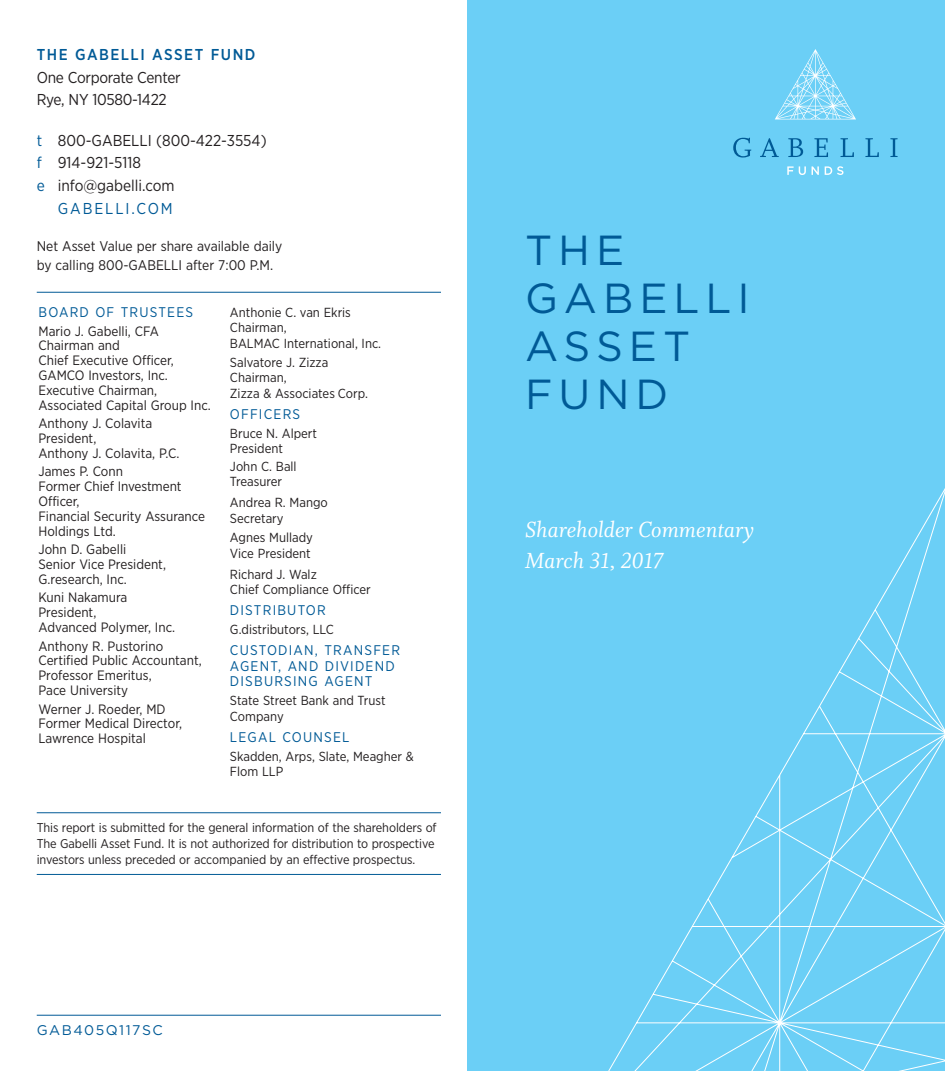
<style>
.page{position:relative;width:945px;height:1071px;background:#fff}
.page>*{position:absolute;margin:0;border:0;box-sizing:border-box;transform-origin:0 0}
.t1{font:42px/48.1px "Gotham";letter-spacing:.145em;color:#005a96}
.t2{font:24.5px/31.5px "Whitman Italic LF";color:#fff}
.t3{font:15.75px/22.8px "Gotham Narrow";letter-spacing:-.005em;color:#231f20}
.t4{font:500 15.75px "Gotham Narrow";letter-spacing:.095em;color:#005a96}
.t5{font:15.75px "Gotham Narrow";letter-spacing:.125em;color:#005a96}
.t6{font:14px/15.6px "Gotham Narrow";letter-spacing:.085em;color:#005a96}
.t7{font:14px/19.2px "Gotham Narrow";color:#231f20}
.t8{font:14px "Gotham";letter-spacing:.105em;color:#005a96}
.t9{font:13.65px/14.9px "Gotham Narrow";color:#231f20}
.t10{font:13.12px/15.6px "Gotham Narrow";color:#231f20}
.t11{font:12.6px/15.8px "Gotham Narrow";letter-spacing:-.005em;color:#231f20}
.s1{color:#005a96}
</style>
<div class="page">
<div style="left:467px;top:0;width:478px;height:1071px;background:#6bcff6"></div>
<svg style="left:608px;top:488px;width:337px;height:583px"></svg>
<hr style="left:37px;top:812px;width:404px;height:1px;background:#005a96">
<hr style="left:37px;top:874px;width:404px;height:1px;background:#005a96">
<svg style="left:775px;top:49px;width:81px;height:70px"></svg>
<svg style="left:787px;top:166px;width:19px;height:9px"></svg>
<svg style="left:812px;top:166px;width:7px;height:9px"></svg>
<svg style="left:825px;top:166px;width:19px;height:9px"></svg>
<svg style="left:760px;top:138px;width:19px;height:19px"></svg>
<svg style="left:788px;top:138px;width:15px;height:19px"></svg>
<svg style="left:814px;top:138px;width:14px;height:19px"></svg>
<svg style="left:841px;top:138px;width:13px;height:19px"></svg>
<svg style="left:865px;top:138px;width:14px;height:19px"></svg>
<svg style="left:890px;top:138px;width:8px;height:19px"></svg>
<svg style="left:733px;top:138px;width:18px;height:20px"></svg>
<hr style="left:37px;top:1015px;width:404px;height:1px;background:#005a96">
<hr style="left:37px;top:292px;width:404px;height:1px;background:#005a96">
<p class="t4" style="left:37px;top:49px;width:220px">THE GABELLI ASSET FUND</p>
<p class="t3" style="left:37px;top:67px;width:145px">One Corporate Center<br>Rye, NY 10580-1422</p>
<p class="t3" style="left:37px;top:130px;width:231px"><span class="s1">t</span> 800-GABELLI (800-422-3554)</p>
<p class="t3" style="left:37px;top:153px;width:106px"><span class="s1">f</span> 914-921-5118</p>
<p class="t3" style="left:37px;top:175px;width:139px"><span class="s1">e</span> info@gabelli.com</p>
<p class="t5" style="left:58px;top:203px;width:117px">GABELLI.COM</p>
<p class="t7" style="left:37px;top:237px;width:247px">Net Asset Value per share available daily by calling 800-GABELLI after 7:00 P.M.</p>
<p class="t6" style="left:38px;top:306px;width:156px">BOARD OF TRUSTEES</p>
<p class="t9" style="left:38px;top:324px;width:174px">Mario J. Gabelli, CFA<br>Chairman and<br>Chief Executive Officer,<br>GAMCO Investors, Inc.<br>Executive Chairman,<br>Associated Capital Group Inc.</p>
<p class="t9" style="left:38px;top:417px;width:143px">Anthony J. Colavita<br>President,<br>Anthony J. Colavita, P.C.</p>
<p class="t9" style="left:38px;top:465px;width:168px">James P. Conn<br>Former Chief Investment<br>Officer,<br>Financial Security Assurance<br>Holdings Ltd.</p>
<p class="t9" style="left:38px;top:543px;width:129px">John D. Gabelli<br>Senior Vice President,<br>G.research, Inc.</p>
<p class="t9" style="left:38px;top:591px;width:138px">Kuni Nakamura<br>President,<br>Advanced Polymer, Inc.</p>
<p class="t9" style="left:38px;top:639px;width:165px">Anthony R. Pustorino<br>Certified Public Accountant,<br>Professor Emeritus,<br>Pace University</p>
<p class="t9" style="left:38px;top:702px;width:145px">Werner J. Roeder, MD<br>Former Medical Director,<br>Lawrence Hospital</p>
<p class="t10" style="left:230px;top:305px;width:153px">Anthonie C. van Ekris<br>Chairman,<br>BALMAC International, Inc.</p>
<p class="t10" style="left:230px;top:355px;width:140px">Salvatore J. Zizza<br>Chairman,<br>Zizza &amp; Associates Corp.</p>
<p class="t6" style="left:230px;top:407px;width:72px">OFFICERS</p>
<p class="t10" style="left:230px;top:426px;width:89px">Bruce N. Alpert<br>President</p>
<p class="t10" style="left:230px;top:459px;width:68px">John C. Ball<br>Treasurer</p>
<p class="t10" style="left:230px;top:496px;width:99px">Andrea R. Mango<br>Secretary</p>
<p class="t10" style="left:230px;top:531px;width:85px">Agnes Mullady<br>Vice President</p>
<p class="t10" style="left:230px;top:567px;width:142px">Richard J. Walz<br>Chief Compliance Officer</p>
<p class="t6" style="left:230px;top:603px;width:97px">DISTRIBUTOR</p>
<p class="t10" style="left:230px;top:623px;width:106px">G.distributors, LLC</p>
<p class="t6" style="left:230px;top:643px;width:172px">CUSTODIAN, TRANSFER<br>AGENT, AND DIVIDEND<br>DISBURSING AGENT</p>
<p class="t10" style="left:230px;top:694px;width:157px">State Street Bank and Trust<br>Company</p>
<p class="t6" style="left:230px;top:730px;width:121px">LEGAL COUNSEL</p>
<p class="t10" style="left:230px;top:749px;width:185px">Skadden, Arps, Slate, Meagher &amp;<br>Flom LLP</p>
<p class="t11" style="left:37px;top:821px;width:401px">This report is submitted for the general information of the shareholders of<br>The Gabelli Asset Fund. It is not authorized for distribution to prospective investors unless preceded or accompanied by an effective prospectus.</p>
<p class="t8" style="left:37px;top:1025px;width:128px">GAB405Q117SC</p>
<h1 class="t1" style="left:525px;top:229px;width:226px">THE<br>GABELLI<br>ASSET<br>FUND</h1>
<h2 class="t2" style="left:525px;top:513px;width:230px">Shareholder Commentary<br>March 31, 2017</h2>
</div>
